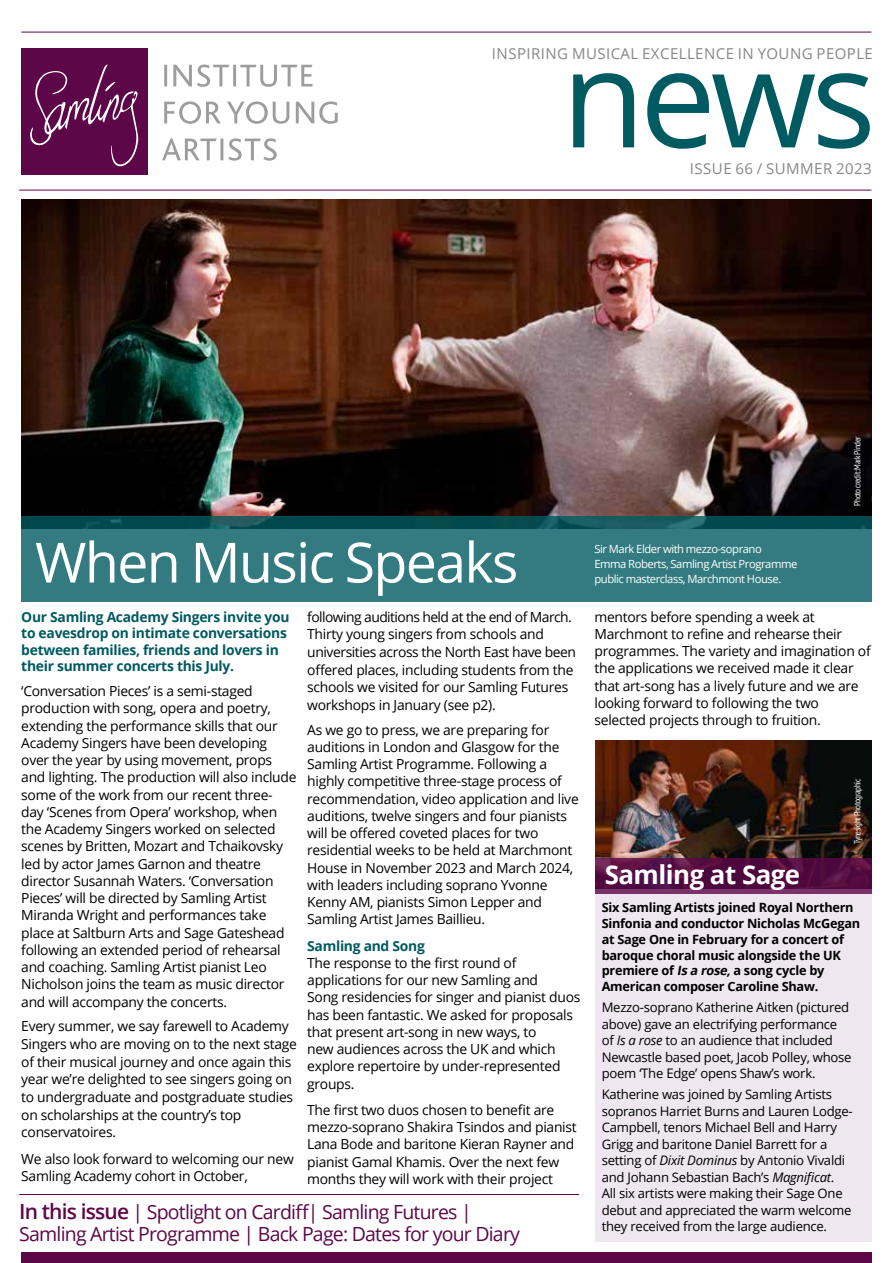
<style>
.page{position:relative;width:893px;height:1263px;background:#fff}
.page>*{position:absolute;margin:0;border:0;box-sizing:border-box;transform-origin:0 0}
.t1{font:136.2px "Open Sans";color:#005a61}
.t2{font:55.5px "Open Sans";letter-spacing:-.03em;color:#fff}
.t3{font:700 25.8px "Open Sans";letter-spacing:-.02em;color:#fff}
.t4{font:19.5px/22.5px "Open Sans";letter-spacing:-.04em;color:#5d0749}
.t5{font:15px "Open Sans";letter-spacing:.03em;color:#878787}
.t6{font:13.8px/17.2px "Open Sans";letter-spacing:-.02em;color:#000}
.t7{font:700 13.8px/16.5px "Open Sans";letter-spacing:-.02em;color:#005a61}
.t8{font:13.2px/16.5px "Open Sans";letter-spacing:-.02em;color:#000}
.t9{font:700 12.75px/15.8px "Open Sans";letter-spacing:-.02em;color:#000}
.t10{font:11.25px/15px "Open Sans";letter-spacing:-.04em;color:#fff}
.t11{font:condensed 9px "PT Sans";letter-spacing:-.04em;color:#fff}
.s1{font-weight:600;font-size:21px}
.s2{font-style:italic}
</style>
<div class="page">
<div style="left:21px;top:1252px;width:851px;height:11px;background:#5d0749"></div>
<div style="left:21px;top:48px;width:127px;height:127px;background:#5d0749"></div>
<svg style="left:30px;top:64px;width:108px;height:103px"></svg>
<svg style="left:162px;top:138px;width:115px;height:23px"></svg>
<svg style="left:164px;top:101px;width:174px;height:23px"></svg>
<svg style="left:164px;top:65px;width:149px;height:22px"></svg>
<hr style="left:21px;top:32px;width:850px;height:1px;background:#5d0749">
<hr style="left:19px;top:190px;width:852px;height:1px;background:#5d0749">
<img style="left:21px;top:200px;width:851px;height:317px">
<svg style="left:21px;top:517px;width:851px;height:85px;background:#2c7479"></svg>
<hr style="left:19px;top:1194px;width:560px;height:1px;background:#5d0749">
<div style="left:595px;top:770px;width:277px;height:471px;background:#eae1ec"></div>
<img style="left:595px;top:740px;width:277px;height:119px">
<svg style="left:595px;top:859px;width:277px;height:35px;background:#591247"></svg>
<p class="t5" style="left:492px;top:43px;width:383px">INSPIRING MUSICAL EXCELLENCE IN YOUNG PEOPLE</p>
<h1 class="t1" style="left:561px;top:5px;width:316px">news</h1>
<p class="t5" style="left:690px;top:158px;width:183px">ISSUE 66 / SUMMER 2023</p>
<h2 class="t2" style="left:35px;top:524px;width:485px">When Music Speaks</h2>
<p class="t7" style="left:21px;top:608px;width:270px">Our Samling Academy Singers invite you to eavesdrop on intimate conversations between families, friends and lovers in their summer concerts this July.</p>
<p class="t6" style="left:21px;top:682px;width:277px">‘Conversation Pieces’ is a semi-staged production with song, opera and poetry, extending the performance skills that our Academy Singers have been developing over the year by using movement, props and lighting. The production will also include some of the work from our recent three&shy;day ‘Scenes from Opera’ workshop, when the Academy Singers worked on selected scenes by Britten, Mozart and Tchaikovsky led by actor James Garnon and theatre director Susannah Waters. ‘Conversation Pieces’ will be directed by Samling Artist Miranda Wright and performances take place at Saltburn Arts and Sage Gateshead following an extended period of rehearsal and coaching. Samling Artist pianist Leo Nicholson joins the team as music director and will accompany the concerts.</p>
<p class="t6" style="left:21px;top:1017px;width:277px">Every summer, we say farewell to Academy Singers who are moving on to the next stage of their musical journey and once again this year we’re delighted to see singers going on to undergraduate and postgraduate studies on scholarships at the country’s top conservatoires.</p>
<p class="t6" style="left:21px;top:1149px;width:274px">We also look forward to welcoming our new<br>Samling Academy cohort in October,</p>
<p class="t6" style="left:307px;top:608px;width:270px">following auditions held at the end of March.<br>Thirty young singers from schools and universities across the North East have been offered places, including students from the schools we visited for our Samling Futures workshops in January (see p2).</p>
<p class="t6" style="left:307px;top:721px;width:273px">As we go to press, we are preparing for auditions in London and Glasgow for the Samling Artist Programme. Following a highly competitive three-stage process of recommendation, video application and live auditions, twelve singers and four pianists will be offered coveted places for two residential weeks to be held at Marchmont House in November 2023 and March 2024, with leaders including soprano Yvonne Kenny AM, pianists Simon Lepper and Samling Artist James Baillieu.</p>
<p class="t7" style="left:307px;top:937px;width:119px">Samling and Song</p>
<p class="t6" style="left:307px;top:954px;width:275px">The response to the first round of applications for our new Samling and<br>Song residencies for singer and pianist duos has been fantastic. We asked for proposals that present art-song in new ways, to<br>new audiences across the UK and which explore repertoire by under-represented groups.</p>
<p class="t6" style="left:307px;top:1101px;width:271px">The first two duos chosen to benefit are mezzo-soprano Shakira Tsindos and pianist Lana Bode and baritone Kieran Rayner and pianist Gamal Khamis. Over the next few months they will work with their project</p>
<h3 class="t4" style="left:19px;top:1200px;width:502px"><span class="s1">In this issue</span> | Spotlight on Cardiff| Samling Futures |<br>Samling Artist Programme | Back Page: Dates for your Diary</h3>
<p class="t10" style="left:594px;top:541px;width:204px">Sir Mark Elder with mezzo-soprano<br>Emma Roberts, Samling Artist Programme public masterclass, Marchmont House.</p>
<p class="t11" style="left:851px;top:506px;width:71px;rotate:-90deg">Photo credit: Mark Pinder</p>
<p class="t6" style="left:594px;top:608px;width:278px">mentors before spending a week at Marchmont to refine and rehearse their programmes. The variety and imagination of the applications we received made it clear that art-song has a lively future and we are looking forward to following the two selected projects through to fruition.</p>
<h3 class="t3" style="left:605px;top:856px;width:197px">Samling at Sage</h3>
<p class="t11" style="left:851px;top:844px;width:66px;rotate:-90deg">Tynesight Photographic</p>
<p class="t9" style="left:602px;top:899px;width:260px">Six Samling Artists joined Royal Northern Sinfonia and conductor Nicholas McGegan at Sage One in February for a concert of baroque choral music alongside the UK premiere of <span class="s2">Isa rose,</span>a song cycle by American composer Caroline Shaw.</p>
<p class="t8" style="left:602px;top:999px;width:251px">Mezzo-soprano Katherine Aitken (pictured above) gave an electrifying performance of <span class="s2">Is a rose</span> to an audience that included Newcastle based poet, Jacob Polley, whose poem ‘The Edge’ opens Shaw’s work.</p>
<p class="t8" style="left:602px;top:1086px;width:253px">Katherine was joined by Samling Artists sopranos Harriet Burns and Lauren Lodge-Campbell, tenors Michael Bell and Harry Grigg and baritone Daniel Barrett for a setting of <span class="s2">Dixit Dominus</span> by Antonio Vivaldi and Johann Sebastian Bach’s <span class="s2">Magnificat</span>.<br>All six artists were making their Sage One debut and appreciated the warm welcome they received from the large audience.</p>
</div>
